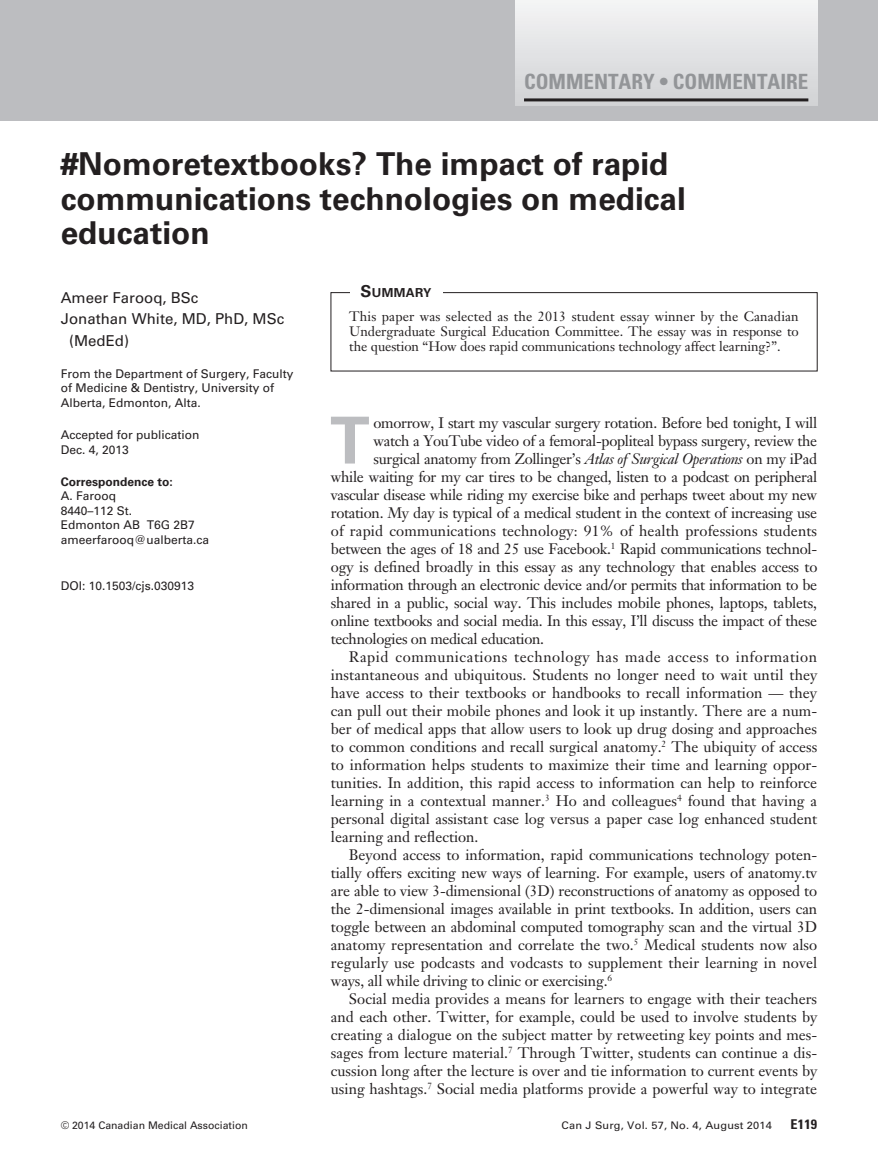
<style>
.page{position:relative;width:878px;height:1175px;background:#fff}
.page>*{position:absolute;margin:0;border:0;box-sizing:border-box;transform-origin:0 0}
.DC{font:700 64.8px "Univers LT Std";color:#bcbdc0}
.T21{font:700 31.5px/34.5px "Univers LT Std";color:#231f20}
.SF{font:700 condensed 21px "Univers LT Std";color:#939598}
.DC-2{font:15px/18px "Janson Text LT Std";letter-spacing:-.02em;color:#231f20;text-align:justify}
.DC-3{font:15px "Janson Text LT Std";letter-spacing:.01em;color:#231f20}
.N-10{font:15px "Univers LT Std";color:#231f20}
.ABS{font:13.5px/15px "Janson Text LT Std";letter-spacing:-.005em;color:#231f20;text-align:justify}
.t1{font:700 condensed 13.5px "Univers LT Std";color:#231f20;scale:1.05 1}
.t2{font:700 12.3px "Univers LT Std";letter-spacing:.025em;color:#231f20}
.MSI{font:12px/14.4px "Univers LT Std";color:#231f20}
.AFF{font:12px/14.4px "Univers LT Std";color:#231f20}
.t3{font:10.5px "Univers LT Std";color:#231f20}
.t4{font:10.5px "Univers LT Std";color:#231f20;scale:1.05 1}
.s1{font-weight:700}
.s2{font-size:16.5px}
.s3{font-style:italic}
</style>
<div class="page">
<div style="left:0;top:0;width:877px;height:120px;background:#bcbdc0"></div>
<div style="left:515px;top:0;width:302px;height:106px;background:linear-gradient(to bottom,#f4f4f5,#d1d2d5)"></div>
<hr style="left:524px;top:98px;width:284px;height:3px;background:#231f20">
<div style="left:330px;top:292px;width:487px;height:79px;border:1px solid #231f20"></div>
<div style="left:350px;top:285px;width:92px;height:17px;background:#fff"></div>
<p class="SF" style="left:524px;top:69px;width:286px">COMMENTARY • COMMENTAIRE</p>
<p class="T21" style="left:61px;top:147px;width:626px">#Nomoretextbooks? The impact of rapid communications technologies on medical education</p>
<p class="N-10" style="left:61px;top:289px;width:139px">Ameer Farooq, BSc</p>
<p class="N-10" style="left:61px;top:310px;width:225px">Jonathan White, MD, PhD, MSc</p>
<p class="N-10" style="left:69px;top:331px;width:61px">(MedEd)</p>
<p class="AFF" style="left:61px;top:366px;width:234px">From the Department of Surgery, Faculty of Medicine &amp; Dentistry, University of<br>Alberta, Edmonton, Alta.</p>
<p class="MSI" style="left:61px;top:428px;width:140px">Accepted for publication<br>Dec. 4, 2013</p>
<p class="MSI" style="left:61px;top:474px;width:150px"><span class="s1">Correspondence to:<br></span>A. Farooq<br>8440–112 St.<br>Edmonton AB T6G 2B7 ameerfarooq@ualberta.ca</p>
<p class="MSI" style="left:61px;top:578px;width:135px">DOI: 10.1503/cjs.030913</p>
<p class="t2" style="left:360px;top:285px;width:72px"><span class="s2">S</span>UMMARY</p>
<p class="ABS" style="left:349px;top:309px;width:451px">This paper was selected as the 2013 student essay winner by the Canadian Undergraduate Surgical Education Committee. The essay was in response to the question “How does rapid communications technology affect learning?”.</p>
<p class="DC" style="left:330px;top:403px;width:41px">T</p>
<p class="DC-2" style="left:373px;top:413px;width:445px">omorrow, I start my vascular surgery rotation. Before bed tonight, I will</p>
<p class="DC-2" style="left:373px;top:431px;width:445px">watch a YouTube video of a femoral-popliteal bypass surgery, review the</p>
<p class="DC-2" style="left:373px;top:449px;width:445px">surgical anatomy from Zollinger’s <span class="s3">Atlas of Surgical Operations</span> on my iPad</p>
<p class="DC-2" style="left:331px;top:467px;width:488px">while waiting for my car tires to be changed, listen to a podcast on peripheral</p>
<p class="DC-2" style="left:331px;top:485px;width:487px">vascular disease while riding my exercise bike and perhaps tweet about my new</p>
<p class="DC-2" style="left:331px;top:503px;width:487px">rotation. My day is typical of a medical student in the context of increasing use</p>
<p class="DC-3" style="left:331px;top:521px;width:487px">of rapid communications technology: 91% of health professions students</p>
<p class="DC-2" style="left:331px;top:539px;width:487px">between the ages of 18 and 25 use Facebook.<sup>1</sup> Rapid communications technol-</p>
<p class="DC-2" style="left:331px;top:557px;width:488px">ogy is defined broadly in this essay as any technology that enables access to</p>
<p class="DC-2" style="left:331px;top:575px;width:488px">information through an electronic device and/or permits that information to be</p>
<p class="DC-2" style="left:331px;top:593px;width:487px">shared in a public, social way. This includes mobile phones, laptops, tablets,</p>
<p class="DC-2" style="left:331px;top:611px;width:487px">online textbooks and social media. In this essay, I’ll discuss the impact of these</p>
<p class="DC-2" style="left:331px;top:629px;width:215px">technologies on medical education.</p>
<p class="DC-2" style="left:331px;top:647px;width:488px;text-indent:18px">Rapid communications technology has made access to information instantaneous and ubiquitous. Students no longer need to wait until they have access to their textbooks or handbooks to recall information — they can pull out their mobile phones and look it up instantly. There are a num&shy;ber of medical apps that allow users to look up drug dosing and approaches to common conditions and recall surgical anatomy.<sup>2</sup> The ubiquity of access to information helps students to maximize their time and learning oppor&shy;tunities. In addition, this rapid access to information can help to reinforce learning in a contextual manner.<sup>3</sup> Ho and colleagues<sup>4</sup> found that having a personal digital assistant case log versus a paper case log enhanced student learning and reflection.</p>
<p class="DC-2" style="left:331px;top:845px;width:488px;text-indent:18px">Beyond access to information, rapid communications technology poten&shy;tially offers exciting new ways of learning. For example, users of anatomy.tv are able to view 3-dimensional (3D) reconstructions of anatomy as opposed to the 2-dimensional images available in print textbooks. In addition, users can toggle between an abdominal computed tomography scan and the virtual 3D anatomy representation and correlate the two.<sup>5</sup> Medical students now also regularly use podcasts and vodcasts to supplement their learning in novel ways, all while driving to clinic or exercising.<sup>6</sup></p>
<p class="DC-2" style="left:331px;top:989px;width:488px;text-indent:18px">Social media provides a means for learners to engage with their teachers and each other. Twitter, for example, could be used to involve students by creating a dialogue on the subject matter by retweeting key points and mes&shy;sages from lecture material.<sup>7</sup> Through Twitter, students can continue a dis&shy;cussion long after the lecture is over and tie information to current events by using hashtags.<sup>7</sup> Social media platforms provide a powerful way to integrate</p>
<p class="t3" style="left:61px;top:1119px;width:188px">© 2014 Canadian Medical Association</p>
<p class="t4" style="left:561px;top:1119px;width:202px">Can J Surg, Vol. 57, No. 4, August 2014</p>
<p class="t1" style="left:790px;top:1116px;width:27px">E119</p>
</div>
